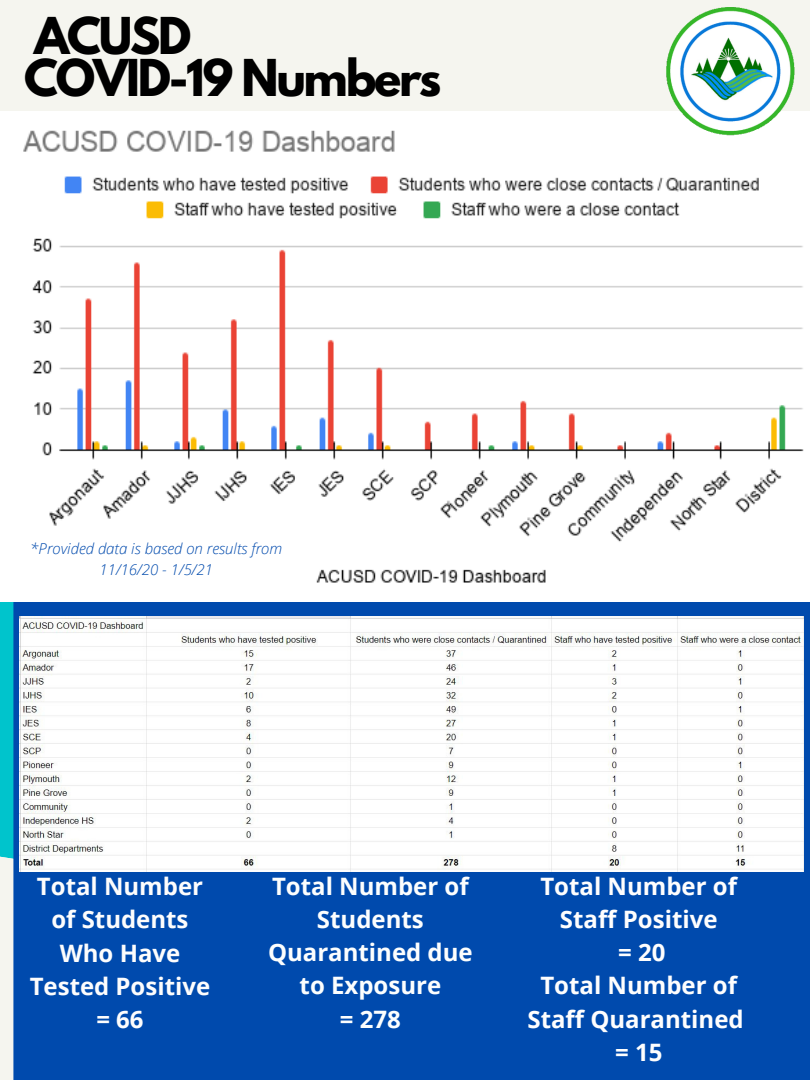
<style>
.page{position:relative;width:810px;height:1080px;background:#f5f5ef}
.page>*{position:absolute;margin:0;border:0;box-sizing:border-box;transform-origin:0 0}
.t1{font:700 45px "League Spartan";letter-spacing:-.05em;color:#000}
.t2{font:700 24px/33.2px "Open Sans";color:#fefefe;text-align:center}
.t3{font:700 24px/33.2px "Open Sans";color:#fcfefe;text-align:center}
.t4{font:700 24px/33.4px "Open Sans";color:#fdfdfd;text-align:center}
.t5{font:italic 300 15px "Open Sans";color:#004aad}
</style>
<div class="page">
<div style="left:13px;top:601px;width:797px;height:479px;background:#004aad"></div>
<img style="left:19px;top:616px;width:784px;height:255px">
<img style="left:0;top:111px;width:810px;height:490px">
<img style="left:654px;top:7px;width:150px;height:131px">
<p class="t1" style="left:34px;top:13px;width:159px">ACUSD</p>
<p class="t1" style="left:24px;top:56px;width:419px">COVID-19 Numbers</p>
<p class="t5" style="left:30px;top:538px;width:253px">*Provided data is based on results from</p>
<p class="t5" style="left:100px;top:559px;width:115px">11/16/20 - 1/5/21</p>
<p class="t4" style="left:30px;top:869px;width:182px">Total Number of Students<br>Who Have<br>Tested Positive = 66</p>
<p class="t2" style="left:540px;top:869px;width:198px">Total Number of<br>Staff Positive</p>
<p class="t3" style="left:268px;top:869px;width:206px">Total Number of<br>Students<br>Quarantined due to Exposure</p>
<p class="t3" style="left:340px;top:1002px;width:63px">= 278</p>
<p class="t2" style="left:618px;top:935px;width:49px">= 20</p>
<p class="t2" style="left:527px;top:968px;width:218px">Total Number of<br>Staff Quarantined</p>
<p class="t2" style="left:615px;top:1035px;width:49px">= 15</p>
</div>
